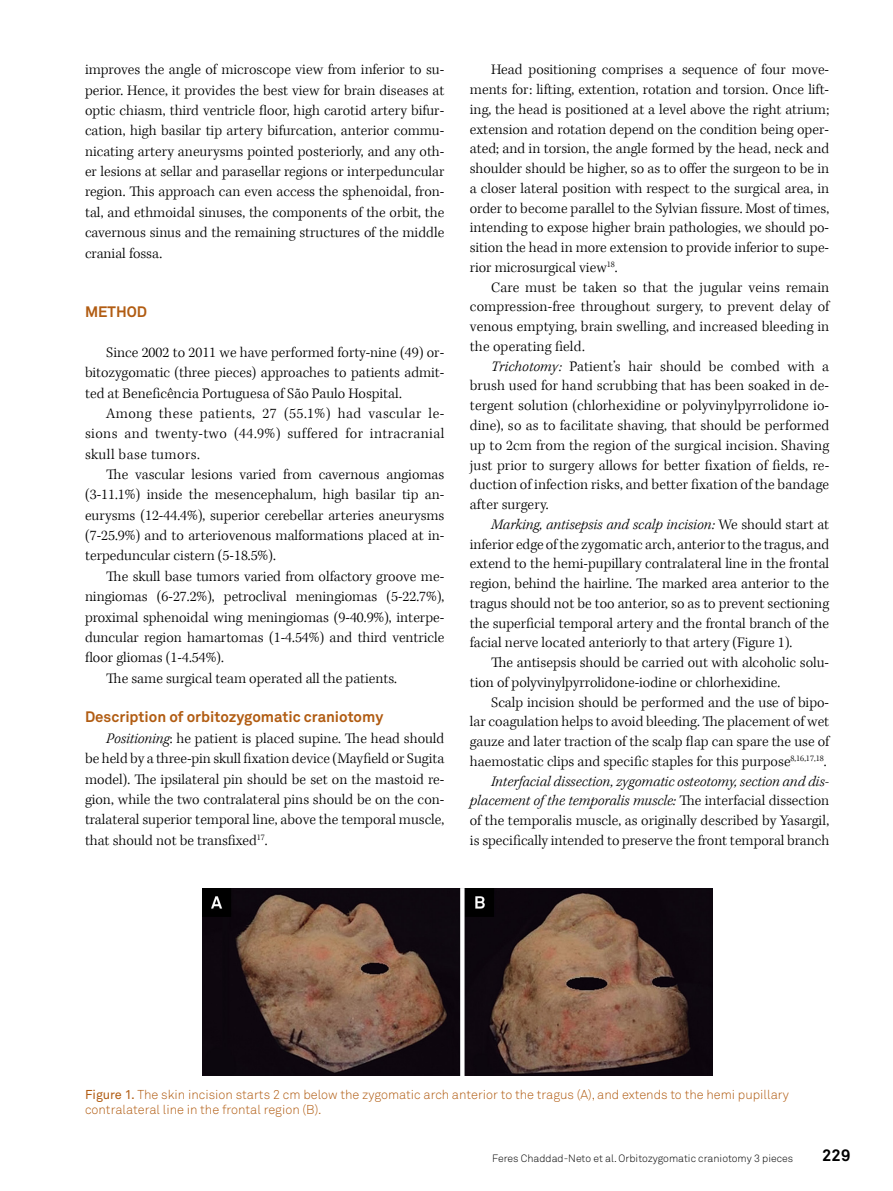
<style>
.page{position:relative;width:893px;height:1191px;background:#fff}
.page>*{position:absolute;margin:0;border:0;box-sizing:border-box;transform-origin:0 0}
.t1{font:700 16.5px "Akkurat Pro";color:#000}
.t2{font:300 15px/19.8px "Kepler Std";color:#000;text-align:justify}
.t3{font:700 15px "Akkurat Pro";color:#b15c12}
.t4{font:12.75px/15.3px "Akkurat Light Pro";color:#b15c12}
.t5{font:10.5px "Akkurat Light Pro";color:#000}
.s1{font-style:italic}
.s2{font-family:"Akkurat Pro"}
</style>
<div class="page">
<img style="left:202px;top:888px;width:510px;height:188px">
<p class="t2" style="left:85px;top:60px;width:361px;line-height:20.4px">improves the angle of microscope view from inferior to su&shy;perior. Hence, it provides the best view for brain diseases at optic chiasm, third ventricle floor, high carotid artery bifur&shy;cation, high basilar tip artery bifurcation, anterior commu&shy;nicating artery aneurysms pointed posteriorly, and any oth&shy;er lesions at sellar and parasellar regions or interpeduncular region. This approach can even access the sphenoidal, fron&shy;tal, and ethmoidal sinuses, the components of the orbit, the cavernous sinus and the remaining structures of the middle cranial fossa.</p>
<p class="t3" style="left:85px;top:302px;width:11px">MET</p>
<p class="t3" style="left:116px;top:302px;width:33px">HOD</p>
<p class="t2" style="left:85px;top:342px;width:361px;line-height:20.4px;text-indent:21px">Since 2002 to 2011 we have performed forty-nine (49) or&shy;bitozygomatic (three pieces) approaches to patients admit&shy;ted at Beneficência Portuguesa of São Paulo Hospital.</p>
<p class="t2" style="left:85px;top:403px;width:361px;line-height:20.4px;text-indent:21px">Among these patients, 27 (55.1%) had vascular le&shy;sions and twenty-two (44.9%) suffered for intracranial skull base tumors.</p>
<p class="t2" style="left:85px;top:465px;width:361px;line-height:20.4px;text-indent:21px">The vascular lesions varied from cavernous angiomas (3-11.1%) inside the mesencephalum, high basilar tip an&shy;eurysms (12-44.4%), superior cerebellar arteries aneurysms (7-25.9%) and to arteriovenous malformations placed at in&shy;terpeduncular cistern (5-18.5%).</p>
<p class="t2" style="left:106px;top:567px;width:340px">The skull base tumors varied from olfactory groove me-</p>
<p class="t2" style="left:85px;top:587px;width:361px">ningiomas (6-27.2%), petroclival meningiomas (5-22.7%),</p>
<p class="t2" style="left:85px;top:607px;width:361px">proximal sphenoidal wing meningiomas (9-40.9%), interpe-</p>
<p class="t2" style="left:85px;top:628px;width:361px">duncular region hamartomas (1-4.54%) and third ventricle</p>
<p class="t2" style="left:85px;top:648px;width:140px">floor gliomas (1-4.54%).</p>
<p class="t2" style="left:106px;top:668px;width:292px">The same surgical team operated all the patients.</p>
<p class="t3" style="left:85px;top:708px;width:300px">Description of orbitozygomatic craniotomy</p>
<p class="t2" style="left:85px;top:728px;width:361px;line-height:20.4px;text-indent:21px"><span class="s1">Positioning</span>: he patient is placed supine. The head should be held by a three-pin skull fixation device (Mayfield or Sugita model). The ipsilateral pin should be set on the mastoid re&shy;gion, while the two contralateral pins should be on the con&shy;tralateral superior temporal line, above the temporal muscle, that should not be transfixed<sup>17</sup>.</p>
<p class="t2" style="left:470px;top:60px;width:361px;text-indent:21px">Head positioning comprises a sequence of four move&shy;ments for: lifting, extention, rotation and torsion. Once lift&shy;ing, the head is positioned at a level above the right atrium; extension and rotation depend on the condition being oper&shy;ated; and in torsion, the angle formed by the head, neck and shoulder should be higher, so as to offer the surgeon to be in a closer lateral position with respect to the surgical area, in order to become parallel to the Sylvian fissure. Most of times, intending to expose higher brain pathologies, we should po&shy;sition the head in more extension to provide inferior to supe&shy;rior microsurgical view<sup>18</sup>.</p>
<p class="t2" style="left:470px;top:278px;width:361px;text-indent:21px">Care must be taken so that the jugular veins remain compression-free throughout surgery, to prevent delay of venous emptying, brain swelling, and increased bleeding in the operating field.</p>
<p class="t2" style="left:470px;top:357px;width:361px;text-indent:21px"><span class="s1">Trichotomy:</span> Patient’s hair should be combed with a brush used for hand scrubbing that has been soaked in de&shy;tergent solution (chlorhexidine or polyvinylpyrrolidone io&shy;dine), so as to facilitate shaving, that should be performed up to 2cm from the region of the surgical incision. Shaving just prior to surgery allows for better fixation of fields, re&shy;duction of infection risks, and better fixation of the bandage after surgery.</p>
<p class="t2" style="left:470px;top:515px;width:361px;text-indent:21px"><span class="s1">Marking, antisepsis and scalp incision:</span> We should start at inferior edge of the zygomatic arch, anterior to the tragus, and extend to the hemi-pupillary contralateral line in the frontal region, behind the hairline. The marked area anterior to the tragus should not be too anterior, so as to prevent sectioning the superficial temporal artery and the frontal branch of the facial nerve located anteriorly to that artery (Figure 1).</p>
<p class="t2" style="left:470px;top:653px;width:361px;text-indent:21px">The antisepsis should be carried out with alcoholic solu&shy;tion of polyvinylpyrrolidone-iodine or chlorhexidine.</p>
<p class="t2" style="left:470px;top:692px;width:361px;text-align:right">Scalp incision should be performed and the use of bipo-<br>lar coagulation helps to avoid bleeding. The placement of wet gauze and later traction of the scalp flap can spare the use of haemostatic clips and specific staples for this purpose<sup>8,16,17,18</sup>.<br><span class="s1">Interfacial dissection, zygomatic osteotomy, section and dis&shy;placement of the temporalis muscle:</span> The interfacial dissection of the temporalis muscle, as originally described by Yasargil, is specifically intended to preserve the front temporal branch</p>
<p class="t4" style="left:85px;top:1087px;width:705px"><span class="s2">Figure 1.</span> The skin incision starts 2 cm below the zygomatic arch anterior to the tragus (A), and extends to the hemi pupillary contralateral line in the frontal region (B).</p>
<p class="t5" style="left:492px;top:1151px;width:302px">Feres Chaddad-Neto et al. Orbitozygomatic craniotomy 3 pieces</p>
<p class="t1" style="left:822px;top:1145px;width:30px">229</p>
</div>
